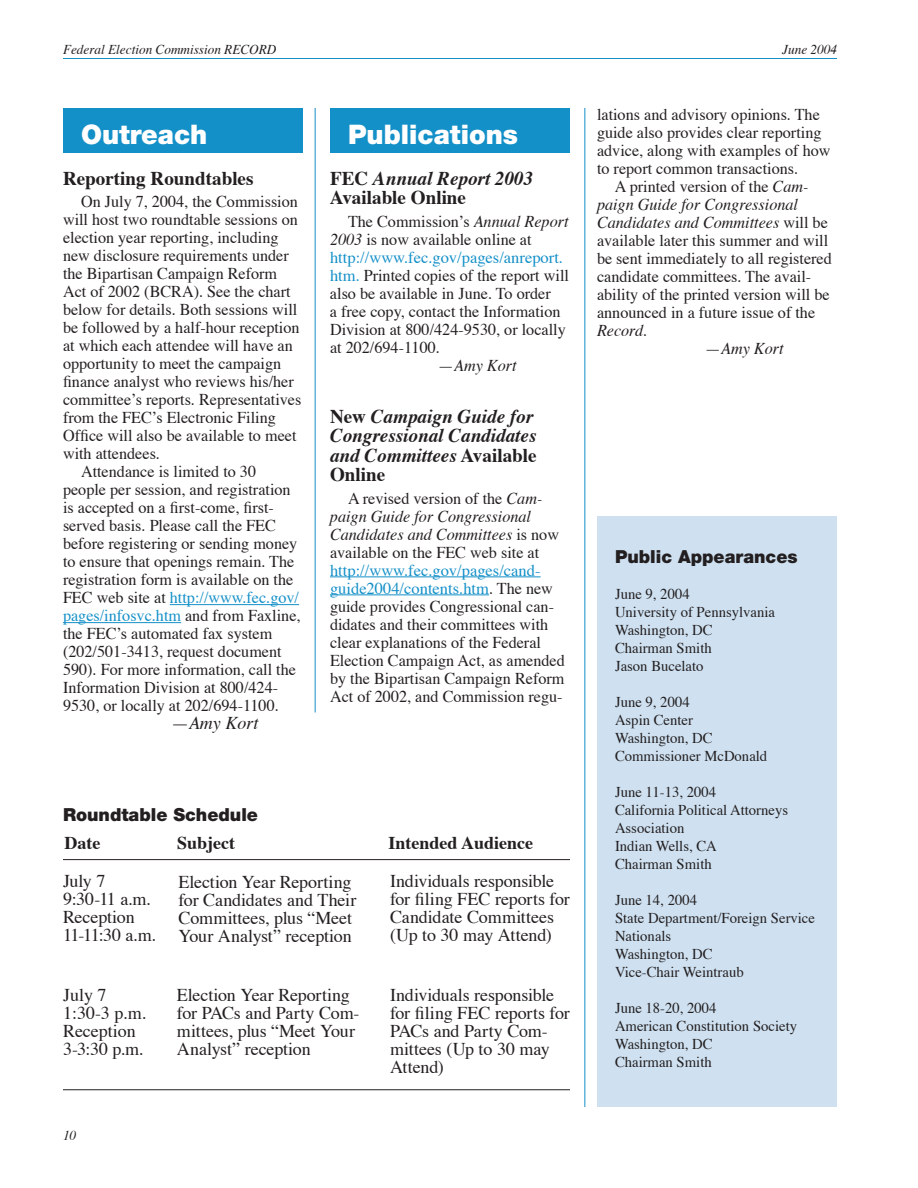
<style>
.page{position:relative;width:918px;height:1188px;background:#fff}
.page>*{position:absolute;margin:0;border:0;box-sizing:border-box;transform-origin:0 0}
.t1{font:900 27px "Helvetica Neue";color:#fff}
.t2{font:italic 700 19.5px/19.5px "Times";color:#231f20}
.t3{font:700 19.5px/19.5px "Times";color:#231f20}
.t4{font:18px/18px "Times";letter-spacing:-.01em;color:#231f20}
.t5{font:900 18px "Helvetica Neue";color:#231f20}
.t6{font:700 18px "Times";color:#231f20}
.t7{font:italic 18px "Times";color:#231f20}
.t8{font:16.5px/18px "Times";color:#231f20}
.t9{font:italic 16.5px/18px "Times";color:#231f20}
.t10{font:16.5px "Times";color:#1490c8}
.t11{font:15px/18px "Times";color:#231f20}
.t12{font:italic 13.5px "Times";color:#231f20}
.s1{color:#231f20}
.s2{font-style:normal}
.s3{font-style:italic}
.s4{color:#1490c8}
</style>
<div class="page">
<hr style="left:63px;top:58px;width:774px;height:1px;background:#1490c8">
<div style="left:597px;top:516px;width:240px;height:591px;background:#cfe1f1"></div>
<div style="left:331px;top:109px;width:238px;height:43px;background:#1490c8"></div>
<div style="left:330px;top:108px;width:240px;height:45px;border:2px solid #1490c8"></div>
<div style="left:64px;top:109px;width:238px;height:43px;background:#1490c8"></div>
<div style="left:63px;top:108px;width:240px;height:45px;border:2px solid #1490c8"></div>
<hr style="left:170px;top:604px;width:129px;height:1px;background:#1490c8">
<hr style="left:63px;top:622px;width:118px;height:1px;background:#1490c8">
<hr style="left:63px;top:859px;width:507px;height:1px;background:#231f20">
<hr style="left:63px;top:1089px;width:507px;height:1px;background:#231f20">
<hr style="left:330px;top:576px;width:211px;height:1px;background:#1490c8">
<hr style="left:330px;top:594px;width:159px;height:1px;background:#1490c8">
<hr style="left:585px;top:108px;width:1px;height:999px;background:#1490c8">
<hr style="left:315px;top:108px;width:1px;height:604px;background:#1490c8">
<p class="t12" style="left:63px;top:41px;width:215px">Federal Election Commission RECORD</p>
<p class="t12" style="left:782px;top:41px;width:56px">June 2004</p>
<h1 class="t1" style="left:81px;top:118px;width:128px">Outreach</h1>
<h1 class="t1" style="left:348px;top:118px;width:172px">Publications</h1>
<p class="t3" style="left:63px;top:169px;width:192px">Reporting Roundtables</p>
<p class="t8" style="left:81px;top:194px;width:218px">On July 7, 2004, the Commission</p>
<p class="t8" style="left:63px;top:212px;width:236px">will host two roundtable sessions on</p>
<p class="t8" style="left:63px;top:230px;width:217px">election year reporting, including</p>
<p class="t8" style="left:63px;top:248px;width:227px">new disclosure requirements under</p>
<p class="t8" style="left:63px;top:266px;width:216px">the Bipartisan Campaign Reform</p>
<p class="t8" style="left:63px;top:284px;width:229px">Act of 2002 (BCRA). See the chart</p>
<p class="t8" style="left:63px;top:302px;width:236px">below for details. Both sessions will</p>
<p class="t8" style="left:63px;top:320px;width:238px">be followed by a half-hour reception</p>
<p class="t8" style="left:63px;top:338px;width:231px">at which each attendee will have an</p>
<p class="t8" style="left:63px;top:356px;width:220px">opportunity to meet the campaign</p>
<p class="t8" style="left:63px;top:374px;width:232px">finance analyst who reviews his/her</p>
<p class="t8" style="left:63px;top:392px;width:240px">committeeʼs reports. Representatives</p>
<p class="t8" style="left:63px;top:410px;width:214px">from the FECʼs Electronic Filing</p>
<p class="t8" style="left:63px;top:428px;width:235px">Office will also be available to meet</p>
<p class="t8" style="left:63px;top:446px;width:99px">with attendees.</p>
<p class="t8" style="left:81px;top:464px;width:177px">Attendance is limited to 30</p>
<p class="t8" style="left:63px;top:482px;width:229px">people per session, and registration</p>
<p class="t8" style="left:63px;top:500px;width:213px">is accepted on a first-come, first-</p>
<p class="t8" style="left:63px;top:518px;width:214px">served basis. Please call the FEC</p>
<p class="t8" style="left:63px;top:536px;width:236px">before registering or sending money</p>
<p class="t8" style="left:63px;top:554px;width:233px">to ensure that openings remain. The</p>
<p class="t8" style="left:63px;top:572px;width:232px">registration form is available on the</p>
<p class="t10" style="left:63px;top:587px;width:238px"><span class="s1">FEC web site at</span> http://www.fec.gov/</p>
<p class="t10" style="left:63px;top:605px;width:239px">pages/infosvc.htm <span class="s1">and from Faxline,</span></p>
<p class="t8" style="left:63px;top:626px;width:211px">the FECʼs automated fax system</p>
<p class="t8" style="left:63px;top:644px;width:220px">(202/501-3413, request document</p>
<p class="t8" style="left:63px;top:662px;width:235px">590). For more information, call the</p>
<p class="t8" style="left:63px;top:680px;width:217px">Information Division at 800/424-</p>
<p class="t8" style="left:63px;top:698px;width:217px">9530, or locally at 202/694-1100.</p>
<p class="t7" style="left:171px;top:712px;width:89px"><span class="s2">—</span>Amy Kort</p>
<p class="t3" style="left:330px;top:169px;width:205px">FEC <span class="s3">Annual Report 2003<br></span>Available Online</p>
<p class="t8" style="left:348px;top:213px;width:222px">The Commissionʼs <span class="s3">Annual Report</span></p>
<p class="t8" style="left:330px;top:231px;width:203px"><span class="s3">2003</span> is now available online at</p>
<p class="t10" style="left:330px;top:247px;width:235px">http://www.fec.gov/pages/anreport.</p>
<p class="t8" style="left:330px;top:267px;width:240px"><span class="s4">htm.</span> Printed copies of the report will</p>
<p class="t8" style="left:330px;top:285px;width:222px">also be available in June. To order</p>
<p class="t8" style="left:330px;top:303px;width:232px">a free copy, contact the Information</p>
<p class="t8" style="left:330px;top:321px;width:237px">Division at 800/424-9530, or locally</p>
<p class="t8" style="left:330px;top:339px;width:111px">at 202/694-1100.</p>
<p class="t9" style="left:438px;top:357px;width:80px"><span class="s2">—</span>Amy Kort</p>
<p class="t2" style="left:330px;top:407px;width:208px"><span class="s2">New</span> Campaign Guide for<br>Congressional Candidates and Committees <span class="s2">Available<br>Online</span></p>
<p class="t9" style="left:330px;top:490px;width:231px;text-indent:18px"><span class="s2">A revised version of the</span> Cam&shy;paign Guide for Congressional<br>Candidates and Committees <span class="s2">is now available on the FEC web site at</span></p>
<p class="t8" style="left:330px;top:562px;width:236px"><span class="s4">http://www.fec.gov/pages/cand&shy;guide2004/contents.htm</span>. The new guide provides Congressional can&shy;didates and their committees with clear explanations of the Federal Election Campaign Act, as amended by the Bipartisan Campaign Reform Act of 2002, and Commission regu-</p>
<p class="t5" style="left:63px;top:804px;width:197px">Roundtable Schedule</p>
<p class="t6" style="left:64px;top:831px;width:37px">Date</p>
<p class="t6" style="left:177px;top:831px;width:59px">Subject</p>
<p class="t6" style="left:388px;top:831px;width:146px">Intended Audience</p>
<p class="t4" style="left:63px;top:873px;width:95px">July 7<br>9:30-11 a.m.<br>Reception<br>11-11:30 a.m.</p>
<p class="t4" style="left:390px;top:873px;width:181px">Individuals responsible for filing FEC reports for<br>Candidate Committees (Up to 30 may Attend)</p>
<p class="t4" style="left:179px;top:874px;width:180px">Election Year Reporting for Candidates and Their<br>Committees, plus “Meet<br>Your Analyst” reception</p>
<p class="t4" style="left:63px;top:987px;width:85px">July 7<br>1:30-3 p.m.<br>Reception<br>3-3:30 p.m.</p>
<p class="t12" style="left:63px;top:1127px;width:15px">10</p>
<p class="t4" style="left:177px;top:987px;width:184px">Election Year Reporting for PACs and Party Com&shy;mittees, plus “Meet Your<br>Analyst” reception</p>
<p class="t4" style="left:390px;top:987px;width:181px">Individuals responsible for filing FEC reports for<br>PACs and Party Com&shy;mittees (Up to 30 may<br>Attend)</p>
<p class="t8" style="left:597px;top:107px;width:235px">lations and advisory opinions. The guide also provides clear reporting advice, along with examples of how to report common transactions.</p>
<p class="t8" style="left:615px;top:179px;width:195px">A printed version of the <span class="s3">Cam-</span></p>
<p class="t9" style="left:597px;top:197px;width:203px">paign Guide for Congressional</p>
<p class="t9" style="left:597px;top:215px;width:232px">Candidates and Committees <span class="s2">will be</span></p>
<p class="t8" style="left:597px;top:233px;width:233px">available later this summer and will</p>
<p class="t8" style="left:597px;top:251px;width:236px">be sent immediately to all registered</p>
<p class="t8" style="left:597px;top:269px;width:216px">candidate committees. The avail-</p>
<p class="t8" style="left:597px;top:287px;width:234px">ability of the printed version will be</p>
<p class="t8" style="left:597px;top:305px;width:220px">announced in a future issue of the</p>
<p class="t9" style="left:597px;top:323px;width:52px">Record<span class="s2">.</span></p>
<p class="t9" style="left:705px;top:341px;width:80px"><span class="s2">—</span>Amy Kort</p>
<p class="t5" style="left:615px;top:546px;width:184px">Public Appearances</p>
<p class="t11" style="left:615px;top:586px;width:162px">June 9, 2004<br>University of Pennsylvania<br>Washington, DC<br>Chairman Smith<br>Jason Bucelato</p>
<p class="t11" style="left:615px;top:694px;width:154px">June 9, 2004<br>Aspin Center<br>Washington, DC<br>Commissioner McDonald</p>
<p class="t11" style="left:615px;top:784px;width:175px">June 11-13, 2004<br>California Political Attorneys<br>Association<br>Indian Wells, CA<br>Chairman Smith</p>
<p class="t11" style="left:615px;top:892px;width:202px">June 14, 2004<br>State Department/Foreign Service<br>Nationals<br>Washington, DC<br>Vice-Chair Weintraub</p>
<p class="t11" style="left:615px;top:1000px;width:184px">June 18-20, 2004<br>American Constitution Society<br>Washington, DC<br>Chairman Smith</p>
</div>
